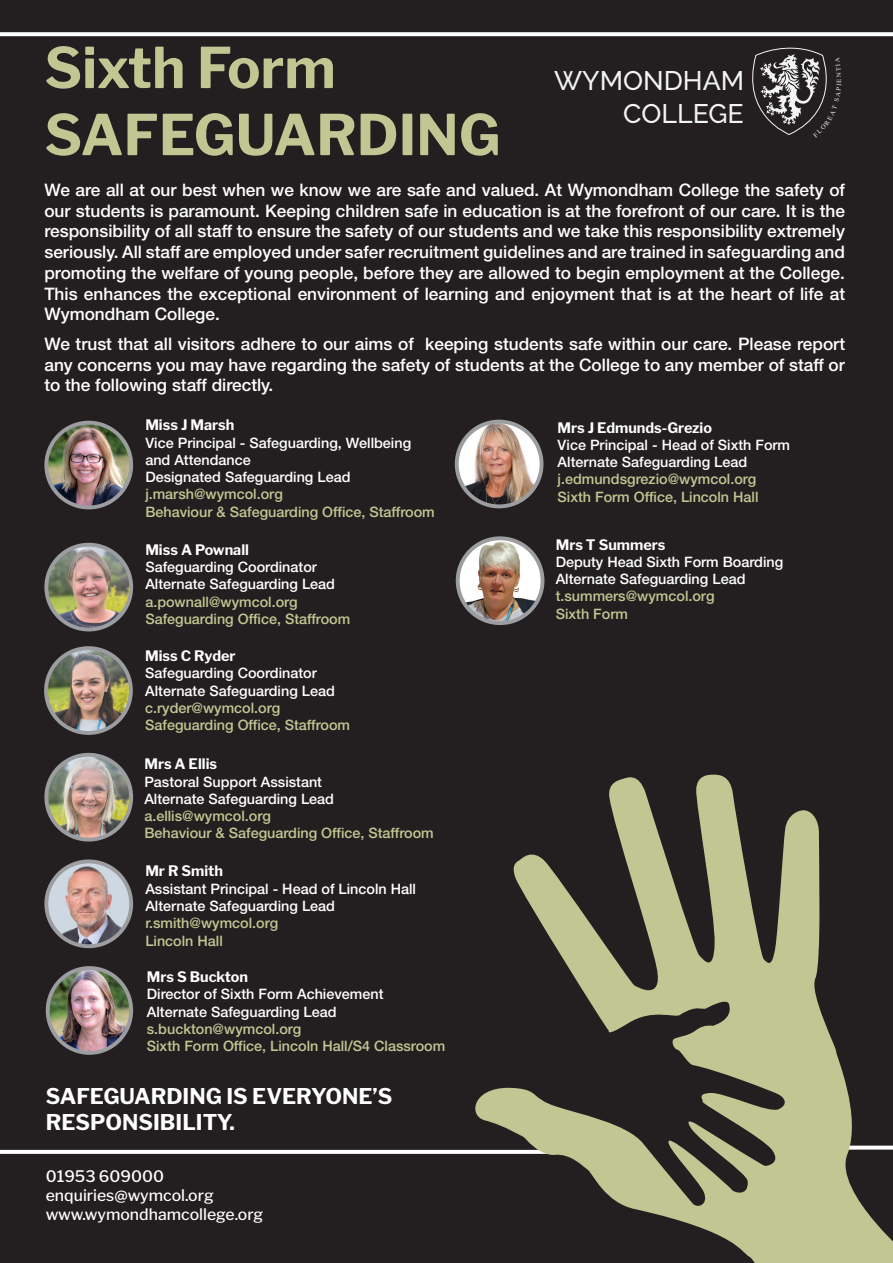
<style>
.page{position:relative;width:893px;height:1263px;background:#231f20}
.page>*{position:absolute;margin:0;border:0;box-sizing:border-box;transform-origin:0 0}
.WY_COL{font:700 55.8px/67.1px "Libre Franklin";color:#c2c692}
.t1{font:500 26.7px/32.1px "Raleway";color:#f2f3f4;text-align:right}
.TITLE_OF_DOC{font:700 21.6px/26px "Libre Franklin";color:#fff}
.TITLE_OF_DOC-2{font:500 17.25px/20.7px "Helvetica Neue";color:#fff;text-align:justify}
.BODY_COPY{font:500 15.75px/19px "Libre Franklin";color:#fff}
.TITLE_OF_DOC-3{font:500 14.4px/17.2px "Helvetica Neue";color:#fff}
.TITLE_OF_DOC-4{font:500 14.4px "Helvetica Neue";color:#c2c692}
.TITLE_OF_DOC-5{font:700 14.4px "Libre Franklin";color:#fff}
.t2{font:6.45px "Times New Roman";color:#f2f3f4;scale:1.06 1}
</style>
<div class="page">
<svg style="left:0;top:1150px;width:466px;height:4px;background:#f8f8f8"></svg>
<img style="left:457px;top:422px;width:84px;height:84px">
<div style="left:455px;top:420px;width:88px;height:88px;border:4px solid #9b9da0;border-radius:50%"></div>
<img style="left:46px;top:861px;width:85px;height:85px;border-radius:42px">
<div style="left:44px;top:859px;width:89px;height:89px;border:4px solid #9b9da0;border-radius:50%"></div>
<img style="left:46px;top:423px;width:85px;height:84px;border-radius:42px">
<div style="left:44px;top:421px;width:89px;height:88px;border:4px solid #9b9da0;border-radius:50%"></div>
<img style="left:48px;top:968px;width:83px;height:85px">
<div style="left:46px;top:966px;width:87px;height:89px;border:4px solid #9b9da0;border-radius:50%"></div>
<img style="left:46px;top:648px;width:85px;height:85px;border-radius:42px">
<div style="left:44px;top:646px;width:89px;height:89px;border:4px solid #9b9da0;border-radius:50%"></div>
<svg style="left:466px;top:774px;width:427px;height:489px"></svg>
<img style="left:458px;top:538px;width:84px;height:85px;border-radius:42px">
<div style="left:456px;top:536px;width:88px;height:89px;border:4px solid #9b9da0;border-radius:50%"></div>
<img style="left:46px;top:545px;width:85px;height:84px;border-radius:42px">
<div style="left:44px;top:543px;width:89px;height:88px;border:4px solid #9b9da0;border-radius:50%"></div>
<svg style="left:0;top:32px;width:893px;height:4px;background:#f4f4f4"></svg>
<img style="left:46px;top:755px;width:85px;height:84px;border-radius:42px">
<div style="left:44px;top:753px;width:89px;height:88px;border:4px solid #9b9da0;border-radius:50%"></div>
<svg style="left:752px;top:48px;width:75px;height:87px"></svg>
<p class="WY_COL" style="left:44px;top:29px;width:458px">Sixth Form<br>SAFEGUARDING</p>
<p class="t1" style="left:554px;top:65px;width:192px">WYMONDHAM<br>COLLEGE</p>
<p class="t2" style="left:834px;top:83px;width:5px;rotate:-90deg">E</p>
<p class="TITLE_OF_DOC-2" style="left:44px;top:179px;width:802px">We are all at our best when we know we are safe and valued. At Wymondham College the safety of our students is paramount. Keeping children safe in education is at the forefront of our care. It is the responsibility of all staff to ensure the safety of our students and we take this responsibility extremely seriously. All staff are employed under safer recruitment guidelines and are trained in safeguarding and promoting the welfare of young people, before they are allowed to begin employment at the College.<br>This enhances the exceptional environment of learning and enjoyment that is at the heart of life at Wymondham College.</p>
<p class="TITLE_OF_DOC-2" style="left:44px;top:333px;width:802px">We trust that all visitors adhere to our aims of keeping students safe within our care. Please report any concerns you may have regarding the safety of students at the College to any member of staff or to the following staff directly.</p>
<p class="TITLE_OF_DOC-5" style="left:145px;top:414px;width:91px">Miss J Marsh</p>
<p class="TITLE_OF_DOC-3" style="left:145px;top:434px;width:267px">Vice Principal - Safeguarding, Wellbeing and Attendance</p>
<p class="TITLE_OF_DOC-3" style="left:145px;top:468px;width:207px">Designated Safeguarding Lead</p>
<p class="TITLE_OF_DOC-4" style="left:145px;top:486px;width:139px">j.marsh@wymcol.org</p>
<p class="TITLE_OF_DOC-4" style="left:145px;top:503px;width:291px">Behaviour &amp; Safeguarding Office, Staffroom</p>
<p class="TITLE_OF_DOC-5" style="left:145px;top:538px;width:105px">Miss A Pownall</p>
<p class="TITLE_OF_DOC-3" style="left:145px;top:558px;width:173px">Safeguarding Coordinator</p>
<p class="TITLE_OF_DOC-3" style="left:145px;top:575px;width:191px">Alternate Safeguarding Lead</p>
<p class="TITLE_OF_DOC-4" style="left:145px;top:593px;width:154px">a.pownall@wymcol.org</p>
<p class="TITLE_OF_DOC-4" style="left:145px;top:610px;width:206px">Safeguarding Office, Staffroom</p>
<p class="TITLE_OF_DOC-5" style="left:145px;top:644px;width:92px">Miss C Ryder</p>
<p class="TITLE_OF_DOC-3" style="left:145px;top:664px;width:173px">Safeguarding Coordinator</p>
<p class="TITLE_OF_DOC-3" style="left:145px;top:682px;width:191px">Alternate Safeguarding Lead</p>
<p class="TITLE_OF_DOC-4" style="left:145px;top:699px;width:137px">c.ryder@wymcol.org</p>
<p class="TITLE_OF_DOC-4" style="left:145px;top:716px;width:206px">Safeguarding Office, Staffroom</p>
<p class="TITLE_OF_DOC-5" style="left:144px;top:753px;width:74px">Mrs A Ellis</p>
<p class="TITLE_OF_DOC-3" style="left:144px;top:773px;width:179px">Pastoral Support Assistant</p>
<p class="TITLE_OF_DOC-3" style="left:144px;top:790px;width:191px">Alternate Safeguarding Lead</p>
<p class="TITLE_OF_DOC-4" style="left:144px;top:807px;width:128px">a.ellis@wymcol.org</p>
<p class="TITLE_OF_DOC-4" style="left:144px;top:825px;width:291px">Behaviour &amp; Safeguarding Office, Staffroom</p>
<p class="TITLE_OF_DOC-5" style="left:145px;top:860px;width:79px">Mr R Smith</p>
<p class="TITLE_OF_DOC-3" style="left:145px;top:880px;width:272px">Assistant Principal - Head of Lincoln Hall</p>
<p class="TITLE_OF_DOC-3" style="left:145px;top:897px;width:191px">Alternate Safeguarding Lead</p>
<p class="TITLE_OF_DOC-4" style="left:145px;top:914px;width:135px">r.smith@wymcol.org</p>
<p class="TITLE_OF_DOC-4" style="left:145px;top:932px;width:79px">Lincoln Hall</p>
<p class="TITLE_OF_DOC-5" style="left:147px;top:965px;width:103px">Mrs S Buckton</p>
<p class="TITLE_OF_DOC-3" style="left:147px;top:985px;width:238px">Director of Sixth Form Achievement</p>
<p class="TITLE_OF_DOC-3" style="left:147px;top:1003px;width:191px">Alternate Safeguarding Lead</p>
<p class="TITLE_OF_DOC-4" style="left:147px;top:1020px;width:156px">s.buckton@wymcol.org</p>
<p class="TITLE_OF_DOC-4" style="left:147px;top:1037px;width:300px">Sixth Form Office, Lincoln Hall/S4 Classroom</p>
<p class="TITLE_OF_DOC" style="left:46px;top:1081px;width:348px">SAFEGUARDING IS EVERYONE’S<br>RESPONSIBILITY.</p>
<p class="BODY_COPY" style="left:46px;top:1165px;width:120px">01953 609000</p>
<p class="BODY_COPY" style="left:46px;top:1184px;width:219px">enquiries@wymcol.org www.wymondhamcollege.org</p>
<p class="TITLE_OF_DOC-5" style="left:558px;top:416px;width:156px">Mrs J Edmunds-Grezio</p>
<p class="TITLE_OF_DOC-3" style="left:558px;top:436px;width:234px">Vice Principal - Head of Sixth Form<br>Alternate Safeguarding Lead</p>
<p class="TITLE_OF_DOC-4" style="left:558px;top:471px;width:200px">j.edmundsgrezio@wymcol.org</p>
<p class="TITLE_OF_DOC-4" style="left:558px;top:488px;width:202px">Sixth Form Office, Lincoln Hall</p>
<p class="TITLE_OF_DOC-5" style="left:556px;top:533px;width:111px">Mrs T Summers</p>
<p class="TITLE_OF_DOC-3" style="left:556px;top:553px;width:229px">Deputy Head Sixth Form Boarding</p>
<p class="TITLE_OF_DOC-3" style="left:556px;top:570px;width:191px">Alternate Safeguarding Lead</p>
<p class="TITLE_OF_DOC-4" style="left:556px;top:588px;width:160px">t.summers@wymcol.org</p>
<p class="TITLE_OF_DOC-4" style="left:556px;top:605px;width:74px">Sixth Form</p>
</div>
